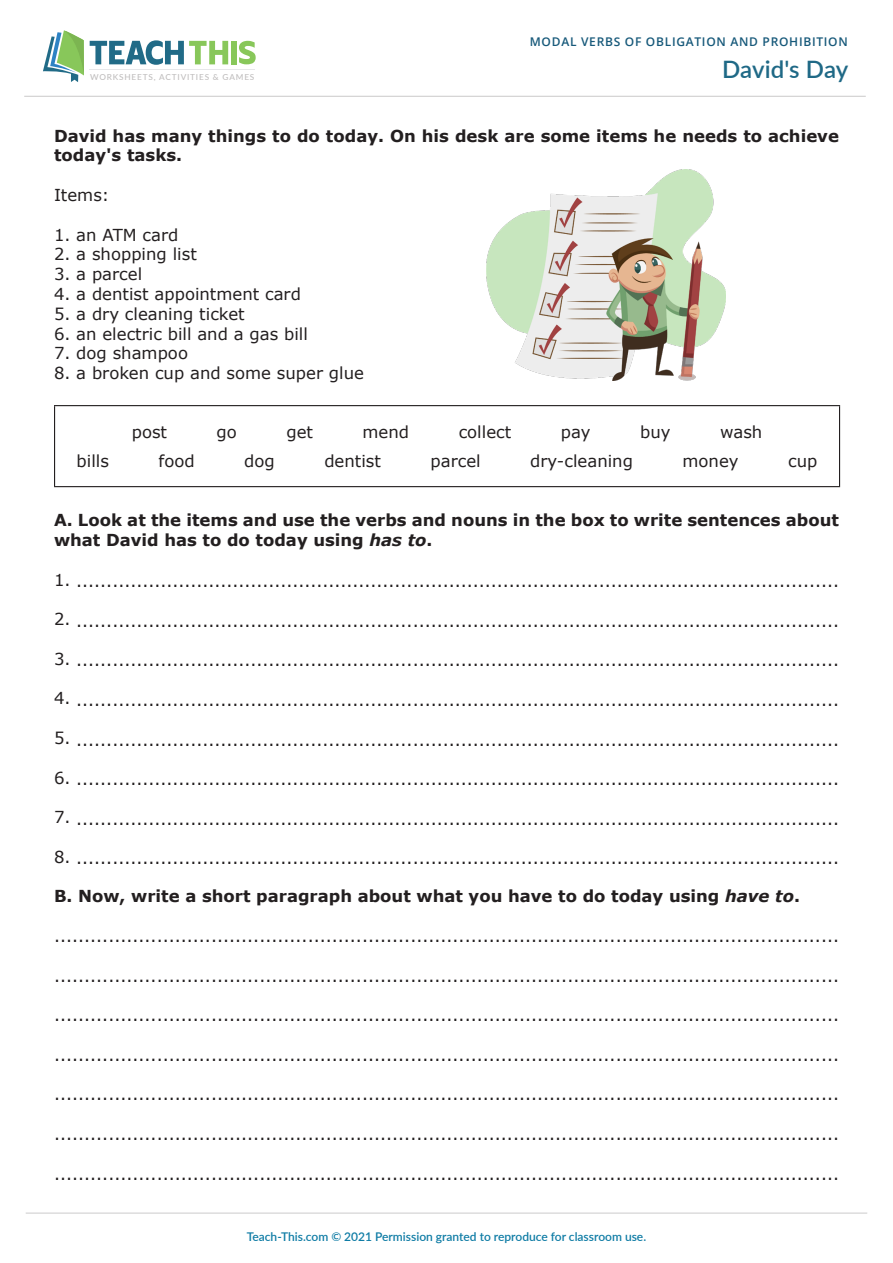
<style>
.page{position:relative;width:893px;height:1263px;background:#fff}
.page>*{position:absolute;margin:0;border:0;box-sizing:border-box;transform-origin:0 0}
.Para{font:600 24px "Lato";letter-spacing:-.005em;color:#1f6986}
.Paragraph_Style_1{font:16.5px "Verdana";color:#231f20}
.Paragraph_Style_1-2{font:700 16.5px/19.8px "Verdana";color:#231f20}
.t1{font:600 12px "Lato";color:#0f7ca5}
.Para-2{font:600 12px "Open Sans";letter-spacing:.06em;color:#17597a}
.t2{font:500 8.25px "Lato";letter-spacing:.1em;color:#c0bebe}
.s1{font-style:italic}
</style>
<div class="page">
<hr style="left:54px;top:405px;width:786px;height:1px;background:#231f20">
<hr style="left:54px;top:406px;width:1px;height:80px;background:#231f20">
<hr style="left:839px;top:406px;width:1px;height:80px;background:#231f20">
<hr style="left:54px;top:486px;width:786px;height:1px;background:#231f20">
<img style="left:486px;top:169px;width:240px;height:212px">
<hr style="left:24px;top:96px;width:842px;height:1px;background:#231f20">
<hr style="left:26px;top:1213px;width:841px;height:1px;background:#231f20">
<svg style="left:43px;top:30px;width:41px;height:52px"></svg>
<svg style="left:90px;top:40px;width:138px;height:25px"></svg>
<div style="left:231px;top:41px;width:6px;height:23px;background:#88c75a"></div>
<svg style="left:239px;top:41px;width:17px;height:23px"></svg>
<hr style="left:90px;top:69px;width:165px;height:1px;background:#e6e7e9">
<p class="t2" style="left:90px;top:71px;width:166px">WORKSHEETS, ACTIVITIES &amp; GAMES</p>
<p class="Para-2" style="left:530px;top:33px;width:319px">MODAL VERBS OF OBLIGATION AND PROHIBITION</p>
<p class="Para" style="left:722px;top:52px;width:128px">David's Day</p>
<p class="Paragraph_Style_1-2" style="left:54px;top:125px;width:786px">David has many things to do today. On his desk are some items he needs to achieve today's tasks.</p>
<p class="Paragraph_Style_1" style="left:54px;top:184px;width:57px">Items:</p>
<p class="Paragraph_Style_1" style="left:54px;top:223px;width:126px">1. an ATM card</p>
<p class="Paragraph_Style_1" style="left:54px;top:243px;width:144px">2. a shopping list</p>
<p class="Paragraph_Style_1" style="left:54px;top:263px;width:90px">3. a parcel</p>
<p class="Paragraph_Style_1" style="left:54px;top:283px;width:248px">4. a dentist appointment card</p>
<p class="Paragraph_Style_1" style="left:54px;top:302px;width:192px">5. a dry cleaning ticket</p>
<p class="Paragraph_Style_1" style="left:54px;top:322px;width:256px">6. an electric bill and a gas bill</p>
<p class="Paragraph_Style_1" style="left:54px;top:342px;width:136px">7. dog shampoo</p>
<p class="Paragraph_Style_1" style="left:54px;top:362px;width:312px">8. a broken cup and some super glue</p>
<p class="Paragraph_Style_1" style="left:132px;top:421px;width:37px">post</p>
<p class="Paragraph_Style_1" style="left:217px;top:421px;width:22px">go</p>
<p class="Paragraph_Style_1" style="left:286px;top:421px;width:28px">get</p>
<p class="Paragraph_Style_1" style="left:363px;top:421px;width:48px">mend</p>
<p class="Paragraph_Style_1" style="left:459px;top:421px;width:54px">collect</p>
<p class="Paragraph_Style_1" style="left:561px;top:421px;width:31px">pay</p>
<p class="Paragraph_Style_1" style="left:640px;top:421px;width:32px">buy</p>
<p class="Paragraph_Style_1" style="left:720px;top:421px;width:44px">wash</p>
<p class="Paragraph_Style_1" style="left:77px;top:449px;width:34px">bills</p>
<p class="Paragraph_Style_1" style="left:159px;top:449px;width:38px">food</p>
<p class="Paragraph_Style_1" style="left:244px;top:449px;width:32px">dog</p>
<p class="Paragraph_Style_1" style="left:324px;top:449px;width:58px">dentist</p>
<p class="Paragraph_Style_1" style="left:430px;top:449px;width:52px">parcel</p>
<p class="Paragraph_Style_1" style="left:530px;top:449px;width:104px">dry-cleaning</p>
<p class="Paragraph_Style_1" style="left:682px;top:449px;width:58px">money</p>
<p class="Paragraph_Style_1" style="left:788px;top:449px;width:31px">cup</p>
<p class="Paragraph_Style_1-2" style="left:54px;top:510px;width:786px">A. Look at the items and use the verbs and nouns in the box to write sentences about what David has to do today using <span class="s1">has to</span>.</p>
<p class="Paragraph_Style_1" style="left:54px;top:570px;width:787px">1. ...............................................................................................................................</p>
<p class="Paragraph_Style_1" style="left:54px;top:609px;width:787px">2. ...............................................................................................................................</p>
<p class="Paragraph_Style_1" style="left:54px;top:649px;width:787px">3. ...............................................................................................................................</p>
<p class="Paragraph_Style_1" style="left:54px;top:689px;width:787px">4. ...............................................................................................................................</p>
<p class="Paragraph_Style_1" style="left:54px;top:728px;width:787px">5. ...............................................................................................................................</p>
<p class="Paragraph_Style_1" style="left:54px;top:768px;width:787px">6. ...............................................................................................................................</p>
<p class="Paragraph_Style_1" style="left:54px;top:807px;width:787px">7. ...............................................................................................................................</p>
<p class="Paragraph_Style_1" style="left:54px;top:847px;width:787px">8. ...............................................................................................................................</p>
<p class="Paragraph_Style_1-2" style="left:54px;top:886px;width:747px">B. Now, write a short paragraph about what you have to do today using <span class="s1">have to</span>.</p>
<p class="Paragraph_Style_1" style="left:54px;top:925px;width:787px">..................................................................................................................................</p>
<p class="Paragraph_Style_1" style="left:54px;top:964px;width:787px">..................................................................................................................................</p>
<p class="Paragraph_Style_1" style="left:54px;top:1004px;width:787px">..................................................................................................................................</p>
<p class="Paragraph_Style_1" style="left:54px;top:1043px;width:787px">..................................................................................................................................</p>
<p class="Paragraph_Style_1" style="left:54px;top:1083px;width:787px">..................................................................................................................................</p>
<p class="Paragraph_Style_1" style="left:54px;top:1123px;width:787px">..................................................................................................................................</p>
<p class="Paragraph_Style_1" style="left:54px;top:1162px;width:787px">..................................................................................................................................</p>
<p class="t1" style="left:247px;top:1228px;width:401px">Teach-This.com © 2021 Permission granted to reproduce for classroom use.</p>
</div>
